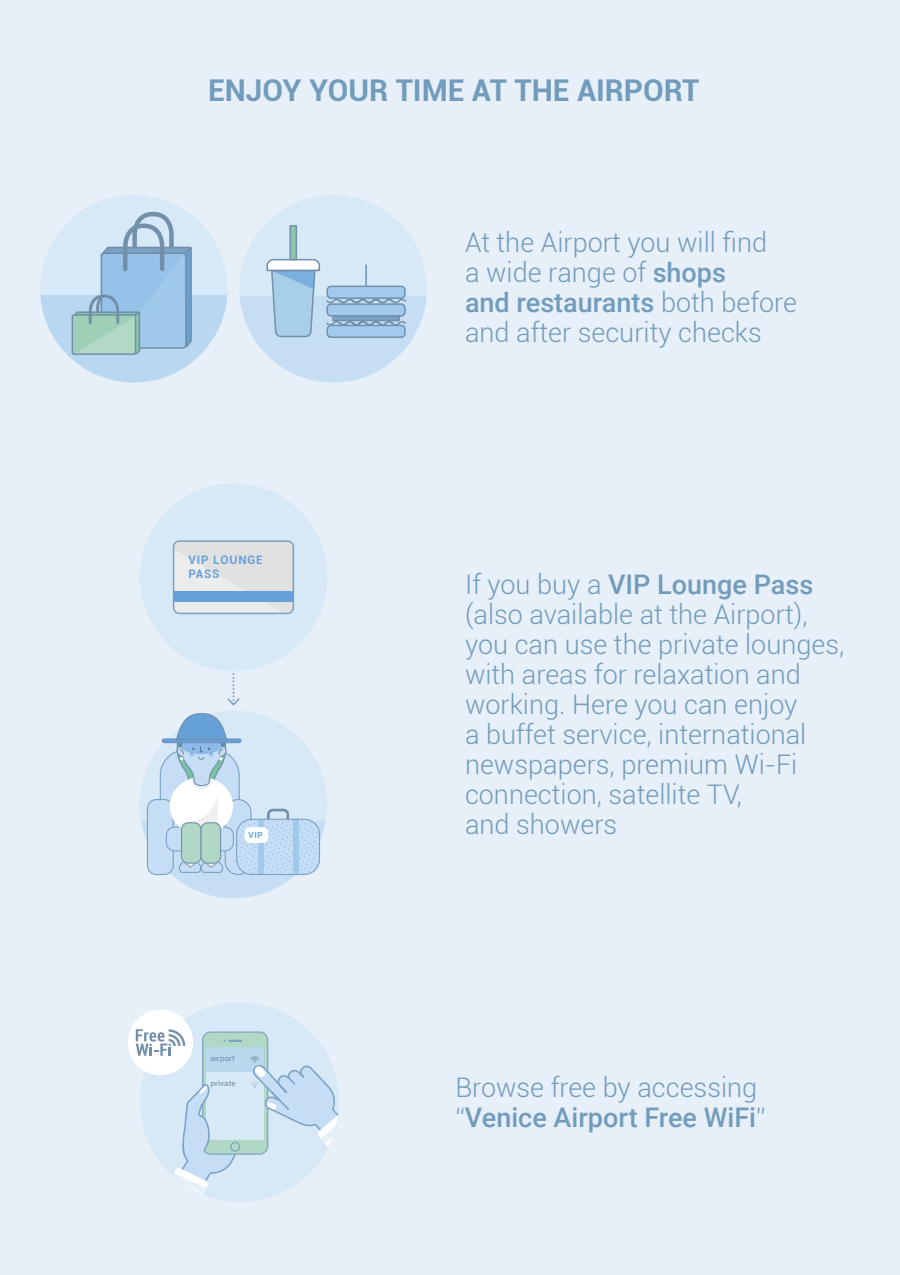
<style>
.page{position:relative;width:900px;height:1275px;background:#e7eff8}
.page>*{position:absolute;margin:0;border:0;box-sizing:border-box;transform-origin:0 0}
.t1{font:700 30px "Roboto";color:#729cbc}
.t2{font:300 27px/30px "Roboto";color:#729cbc}
.t3{font:700 11.7px/14.1px "Roboto";letter-spacing:.075em;color:#65a1d7}
.t4{font:700 8.4px "Roboto";color:#65a1d7}
.t5{font:7.65px "Roboto";color:#7290aa;scale:1.06 1}
.s1{font-weight:500}
</style>
<div class="page">
<div style="left:40px;top:195px;width:188px;height:187px;background:#d7e8f6;border-radius:50%"></div>
<svg style="left:40px;top:296px;width:188px;height:86px;fill:#bad7f1"></svg>
<svg style="left:71px;top:211px;width:122px;height:145px"></svg>
<div style="left:72px;top:314px;width:64px;height:41px;border:2px solid #7290aa;border-radius:2px"></div>
<div style="left:239px;top:195px;width:188px;height:187px;background:#d7e8f6;border-radius:50%"></div>
<svg style="left:240px;top:296px;width:187px;height:86px;fill:#c5def3"></svg>
<svg style="left:289px;top:225px;width:8px;height:33px"></svg>
<svg style="left:266px;top:258px;width:141px;height:80px"></svg>
<svg style="left:332px;top:315px;width:68px;height:6px"></svg>
<hr style="left:365px;top:265px;width:2px;height:21px;background:#7290aa">
<svg style="left:227px;top:671px;width:13px;height:35px"></svg>
<div style="left:140px;top:484px;width:187px;height:187px;background:#d7e8f6;border-radius:50%"></div>
<div style="left:173px;top:540px;width:121px;height:74px;border:2px solid #7ba1c3;border-radius:6px"></div>
<svg style="left:174px;top:541px;width:119px;height:72px;background:#e1e3e3"></svg>
<div style="left:174px;top:591px;width:119px;height:11px;background:#65a1d7"></div>
<div style="left:140px;top:711px;width:187px;height:187px;background:#d7e8f6;border-radius:50%"></div>
<svg style="left:141px;top:821px;width:185px;height:77px"></svg>
<div style="left:147px;top:800px;width:26px;height:75px;background:#c5def5;border-radius:9px"></div>
<div style="left:147px;top:799px;width:27px;height:76px;border:1px solid #7ba1c3;border-radius:9px"></div>
<div style="left:225px;top:800px;width:26px;height:75px;background:#c5def5;border-radius:13px"></div>
<div style="left:225px;top:799px;width:27px;height:76px;border:1px solid #7ba1c3;border-radius:13px"></div>
<div style="left:166px;top:827px;width:67px;height:24px;background:#c5def5;border-radius:8px"></div>
<div style="left:166px;top:827px;width:68px;height:24px;border:1px solid #7ba1c3;border-radius:8px"></div>
<div style="left:267px;top:809px;width:22px;height:15px;border:3px solid #728fa9;border-radius:4px"></div>
<svg style="left:237px;top:819px;width:83px;height:56px;background:#c0daf3"></svg>
<div style="left:294px;top:819px;width:5px;height:56px;background:#a1c9ec"></div>
<div style="left:258px;top:819px;width:6px;height:56px;background:#a1c9ec"></div>
<div style="left:245px;top:827px;width:23px;height:16px;background:#fff;border-radius:5px"></div>
<div style="left:236px;top:819px;width:84px;height:56px;border:1px solid #7ba1c3;border-radius:15px"></div>
<svg style="left:161px;top:712px;width:81px;height:114px"></svg>
<svg style="left:177px;top:859px;width:47px;height:14px"></svg>
<div style="left:182px;top:823px;width:19px;height:40px;background:#b0d8c4;border-radius:7px"></div>
<div style="left:181px;top:822px;width:21px;height:42px;border:1px solid #728fa9;border-radius:7px"></div>
<div style="left:201px;top:823px;width:20px;height:40px;background:#b0d8c4;border-radius:7px"></div>
<div style="left:201px;top:822px;width:20px;height:42px;border:1px solid #728fa9;border-radius:7px"></div>
<div style="left:140px;top:1003px;width:199px;height:199px;background:#d7e8f6;border-radius:50%"></div>
<div style="left:128px;top:1010px;width:65px;height:65px;background:#fff;border-radius:50%"></div>
<svg style="left:136px;top:1029px;width:203px;height:173px"></svg>
<p class="t1" style="left:208px;top:69px;width:493px">ENJOY YOUR TIME AT THE AIRPORT</p>
<p class="t3" style="left:188px;top:552px;width:76px">VIP LOUNGE<br>PASS</p>
<p class="t4" style="left:249px;top:829px;width:16px">VIP</p>
<p class="t5" style="left:211px;top:1053px;width:24px">airport</p>
<p class="t5" style="left:211px;top:1077px;width:25px">private</p>
<p class="t2" style="left:465px;top:226px;width:333px">At the Airport you will find<br>a wide range of <span class="s1">shops<br>and restaurants</span> both before and after security checks</p>
<p class="t2" style="left:465px;top:568px;width:381px">If you buy a <span class="s1">VIP Lounge Pass </span>(also available at the Airport), you can use the private lounges, with areas for relaxation and working. Here you can enjoy<br>a buffet service, international newspapers, premium Wi-Fi connection, satellite TV,<br>and showers</p>
<p class="t2" style="left:455px;top:1071px;width:312px">Browse free by accessing “<span class="s1">Venice Airport Free WiFi</span>”</p>
</div>
